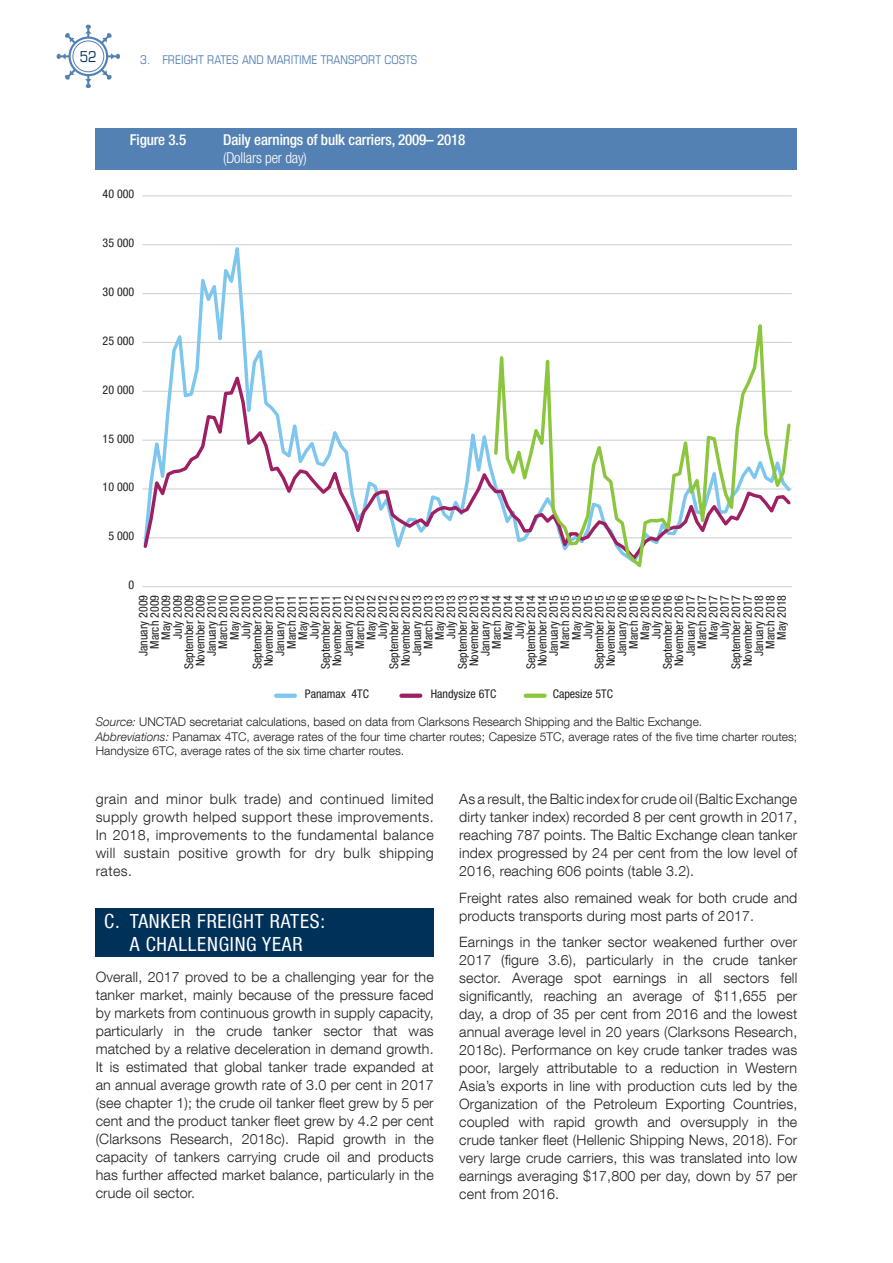
<style>
.page{position:relative;width:893px;height:1263px;background:#fff}
.page>*{position:absolute;margin:0;border:0;box-sizing:border-box;transform-origin:0 0}
.A-TITRE{font:condensed 19.5px/22.5px "Helvetica Neue LT Com";letter-spacing:.04em;color:#fff;text-align:center}
.FIGURE_Titre{font:500 condensed 15px "Helvetica Neue LT Com";letter-spacing:-.01em;color:#fff}
.FIGURE_Titre-2{font:300 condensed 15px "Helvetica Neue LT Com";letter-spacing:-.01em;color:#fff}
.t1{font:condensed 15px "Eurostile LT Std";color:#003159}
.Texte_Normal{font:300 14.25px/18px "Helvetica Neue LT Com";letter-spacing:.01em;color:#231f20;text-align:justify}
.t2{font:condensed 12px/11.4px "Helvetica Neue LT Std";color:#231f20;text-align:right}
.Source{font:300 12px/13.5px "Helvetica Neue LT Com";color:#231f20}
.t3{font:condensed 12px "Eurostile LT Std";color:#5481b3}
.s1{font-style:italic}
</style>
<div class="page">
<svg style="left:57px;top:25px;width:63px;height:63px"></svg>
<div style="left:73px;top:41px;width:31px;height:31px;border:1px solid #5481b3;border-radius:50%"></div>
<div style="left:96px;top:128px;width:701px;height:23px;background:#5481b3"></div>
<div style="left:96px;top:146px;width:701px;height:23px;background:#5481b3"></div>
<hr style="left:142px;top:195px;width:650px;height:1px;background:#d1d2d4">
<hr style="left:142px;top:586px;width:650px;height:1px;background:#d1d2d4">
<svg style="left:142px;top:244px;width:650px;height:123px"></svg>
<svg style="left:142px;top:367px;width:350px;height:181px"></svg>
<svg style="left:492px;top:290px;width:300px;height:278px"></svg>
<svg style="left:276px;top:694px;width:19px;height:4px"></svg>
<svg style="left:401px;top:694px;width:19px;height:4px"></svg>
<svg style="left:526px;top:694px;width:19px;height:4px"></svg>
<div style="left:96px;top:908px;width:338px;height:48px;background:#003159"></div>
<p class="t1" style="left:80px;top:48px;width:18px">52</p>
<p class="t3" style="left:140px;top:52px;width:279px">3. FREIGHT RATES AND MARITIME TRANSPORT COSTS</p>
<p class="FIGURE_Titre" style="left:130px;top:131px;width:58px">Figure 3.5</p>
<p class="FIGURE_Titre" style="left:223px;top:131px;width:244px">Daily earnings of bulk carriers, 2009– 2018</p>
<p class="FIGURE_Titre-2" style="left:223px;top:149px;width:85px">(Dollars per day)</p>
<p class="t2" style="left:103px;top:188px;width:33px">40 000</p>
<p class="t2" style="left:103px;top:237px;width:33px">35 000</p>
<p class="t2" style="left:103px;top:286px;width:33px">30 000</p>
<p class="t2" style="left:103px;top:335px;width:33px">25 000</p>
<p class="t2" style="left:103px;top:384px;width:33px">20 000</p>
<p class="t2" style="left:103px;top:433px;width:33px">15 000</p>
<p class="t2" style="left:103px;top:481px;width:33px">10 000</p>
<p class="t2" style="left:108px;top:530px;width:27px">5 000</p>
<p class="t2" style="left:129px;top:579px;width:7px">0</p>
<p class="t2" style="left:137px;top:669px;width:76px;rotate:-90deg">January 2009<br>March 2009<br>May 2009<br>July 2009<br>September 2009<br>November 2009<br>January 2010<br>March 2010<br>May 2010<br>July 2010<br>September 2010<br>November 2010<br>January 2011<br>March 2011<br>May 2011<br>July 2011<br>September 2011<br>November 2011<br>January 2012<br>March 2012<br>May 2012<br>July 2012<br>September 2012<br>November 2012<br>January 2013<br>March 2013<br>May 2013<br>July 2013<br>September 2013<br>November 2013<br>January 2014<br>March 2014<br>May 2014<br>July 2014<br>September 2014<br>November 2014<br>January 2015<br>March 2015<br>May 2015<br>July 2015<br>September 2015<br>November 2015<br>January 2016<br>March 2016<br>May 2016<br>July 2016<br>September 2016<br>November 2016<br>January 2017<br>March 2017<br>May 2017<br>July 2017<br>September 2017<br>November 2017<br>January 2018<br>March 2018<br>May 2018</p>
<p class="t2" style="left:305px;top:688px;width:66px">Panamax 4TC</p>
<p class="t2" style="left:431px;top:688px;width:67px">Handysize 6TC</p>
<p class="t2" style="left:553px;top:688px;width:62px">Capesize 5TC</p>
<p class="Source" style="left:96px;top:714px;width:608px"><span class="s1">Source:</span> UNCTAD secretariat calculations, based on data from Clarksons Research Shipping and the Baltic Exchange.</p>
<p class="Source" style="left:96px;top:730px;width:703px"><span class="s1">Abbreviations:</span> Panamax 4TC, average rates of the four time charter routes; Capesize 5TC, average rates of the five time charter routes;<br>Handysize 6TC, average rates of the six time charter routes.</p>
<p class="Texte_Normal" style="left:96px;top:790px;width:340px">grain and minor bulk trade) and continued limited supply growth helped support these improvements.<br>In 2018, improvements to the fundamental balance will sustain positive growth for dry bulk shipping rates.</p>
<p class="A-TITRE" style="left:104px;top:910px;width:222px">C. TANKER FREIGHT RATES:<br>A CHALLENGING YEAR</p>
<p class="Texte_Normal" style="left:96px;top:967px;width:340px">Overall, 2017 proved to be a challenging year for the tanker market, mainly because of the pressure faced by markets from continuous growth in supply capacity, particularly in the crude tanker sector that was matched by a relative deceleration in demand growth.<br>It is estimated that global tanker trade expanded at an annual average growth rate of 3.0 per cent in 2017 (see chapter 1); the crude oil tanker fleet grew by 5 per cent and the product tanker fleet grew by 4.2 per cent (Clarksons Research, 2018c). Rapid growth in the capacity of tankers carrying crude oil and products has further affected market balance, particularly in the crude oil sector.</p>
<p class="Texte_Normal" style="left:459px;top:790px;width:340px">As a result, the Baltic index for crude oil (Baltic Exchange dirty tanker index) recorded 8 per cent growth in 2017, reaching 787 points. The Baltic Exchange clean tanker index progressed by 24 per cent from the low level of 2016, reaching 606 points (table 3.2).</p>
<p class="Texte_Normal" style="left:459px;top:888px;width:340px">Freight rates also remained weak for both crude and products transports during most parts of 2017.</p>
<p class="Texte_Normal" style="left:459px;top:933px;width:340px">Earnings in the tanker sector weakened further over 2017 (figure 3.6), particularly in the crude tanker sector. Average spot earnings in all sectors fell significantly, reaching an average of $11,655 per day, a drop of 35 per cent from 2016 and the lowest annual average level in 20 years (Clarksons Research, 2018c). Performance on key crude tanker trades was poor, largely attributable to a reduction in Western Asia’s exports in line with production cuts led by the Organization of the Petroleum Exporting Countries, coupled with rapid growth and oversupply in the crude tanker fleet (Hellenic Shipping News, 2018). For very large crude carriers, this was translated into low earnings averaging $17,800 per day, down by 57 per cent from 2016.</p>
</div>
